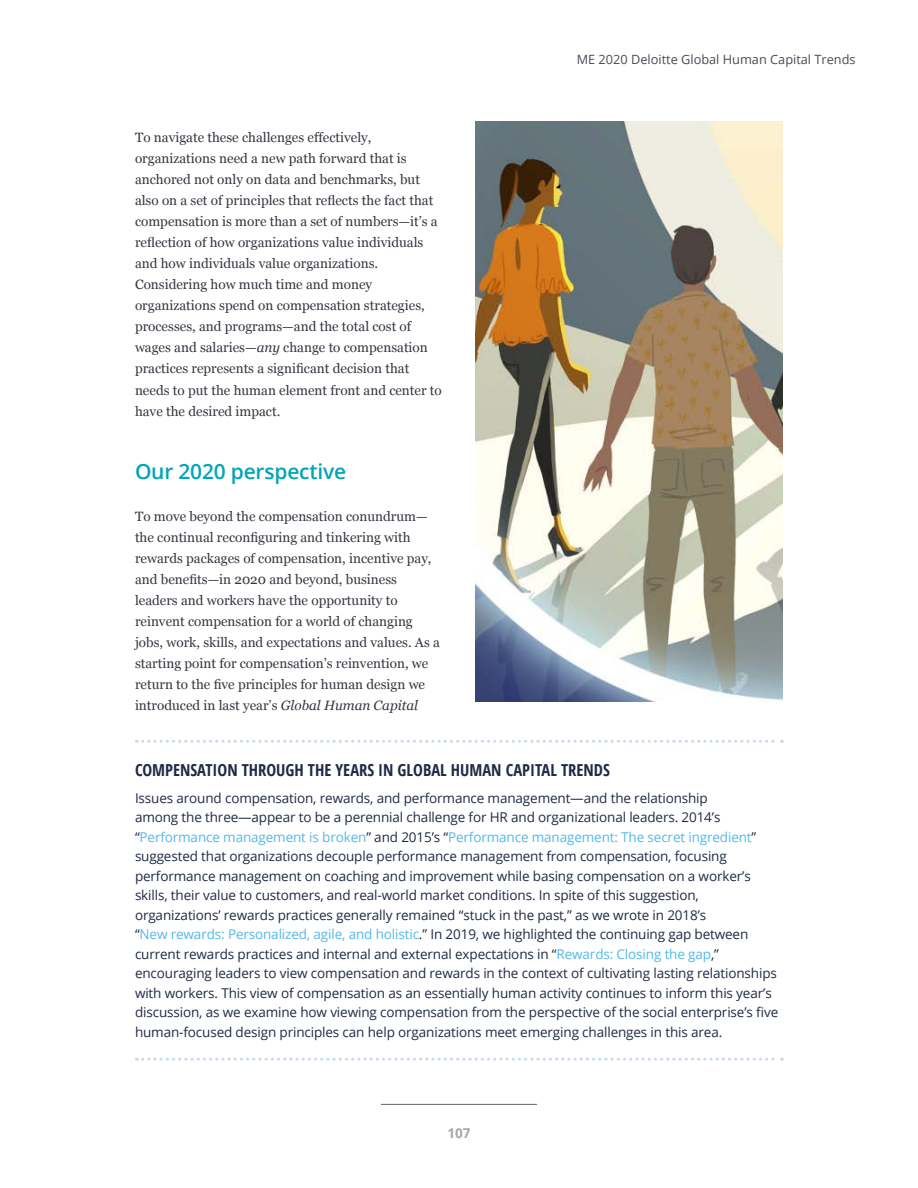
<style>
.page{position:relative;width:918px;height:1188px;background:#fff}
.page>*{position:absolute;margin:0;border:0;box-sizing:border-box;transform-origin:0 0}
.t1{font:600 21px "Open Sans";letter-spacing:-.01em;color:#00a5b8}
.t2{font:700 16.5px "Open Sans Condensed";color:#202a45}
.t3{font:13.5px/19.5px "Open Sans";letter-spacing:-.01em;color:#202a45}
.t4{font:13.5px/21px "Georgia";color:#343741}
.t5{font:700 13.5px "Open Sans";color:#a3a7a9}
.t6{font:12.75px "Open Sans";color:#474c55}
.s1{font-style:italic}
.s2{color:#52b9e9}
</style>
<div class="page">
<hr style="left:381px;top:1104px;width:156px;height:1px;background:#5f636a">
<svg style="left:143px;top:740px;width:640px;height:3px"></svg>
<svg style="left:143px;top:1058px;width:640px;height:3px"></svg>
<img style="left:476px;top:122px;width:307px;height:580px">
<p class="t4" style="left:135px;top:127px;width:308px">To navigate these challenges effectively, organizations need a new path forward that is anchored not only on data and benchmarks, but also on a set of principles that reflects the fact that compensation is more than a set of numbers—it’s a reflection of how organizations value individuals and how individuals value organizations.<br>Considering how much time and money organizations spend on compensation strategies, processes, and programs—and the total cost of wages and salaries—<span class="s1">any</span> change to compensation practices represents a significant decision that needs to put the human element front and center to have the desired impact.</p>
<h1 class="t1" style="left:135px;top:456px;width:213px">Our 2020 perspective</h1>
<p class="t4" style="left:135px;top:505px;width:306px">To move beyond the compensation conundrum— the continual reconfiguring and tinkering with rewards packages of compensation, incentive pay, and benefits—in 2020 and beyond, business leaders and workers have the opportunity to reinvent compensation for a world of changing jobs, work, skills, and expectations and values. As a starting point for compensation’s reinvention, we return to the five principles for human design we introduced in last year’s <span class="s1">Global Human Capital</span></p>
<p class="t6" style="left:577px;top:50px;width:280px">ME 2020 Deloitte Global Human Capital Trends</p>
<p class="t2" style="left:135px;top:759px;width:476px">COMPENSATION THROUGH THE YEARS IN GLOBAL HUMAN CAPITAL TRENDS</p>
<p class="t3" style="left:135px;top:788px;width:645px">Issues around compensation, rewards, and performance management—and the relationship<br>among the three—appear to be a perennial challenge for HR and organizational leaders. 2014’s “<span class="s2">Performance management is broken</span>” and 2015’s “<span class="s2">Performance management: The secret ingredient</span>” suggested that organizations decouple performance management from compensation, focusing performance management on coaching and improvement while basing compensation on a worker’s skills, their value to customers, and real-world market conditions. In spite of this suggestion, organizations’ rewards practices generally remained “stuck in the past,” as we wrote in 2018’s<br>“<span class="s2">New rewards: Personalized, agile, and holistic</span>.” In 2019, we highlighted the continuing gap between current rewards practices and internal and external expectations in “<span class="s2">Rewards: Closing the gap</span>,” encouraging leaders to view compensation and rewards in the context of cultivating lasting relationships with workers. This view of compensation as an essentially human activity continues to inform this year’s discussion, as we examine how viewing compensation from the perspective of the social enterprise’s five human-focused design principles can help organizations meet emerging challenges in this area.</p>
<p class="t5" style="left:447px;top:1123px;width:25px">107</p>
</div>
